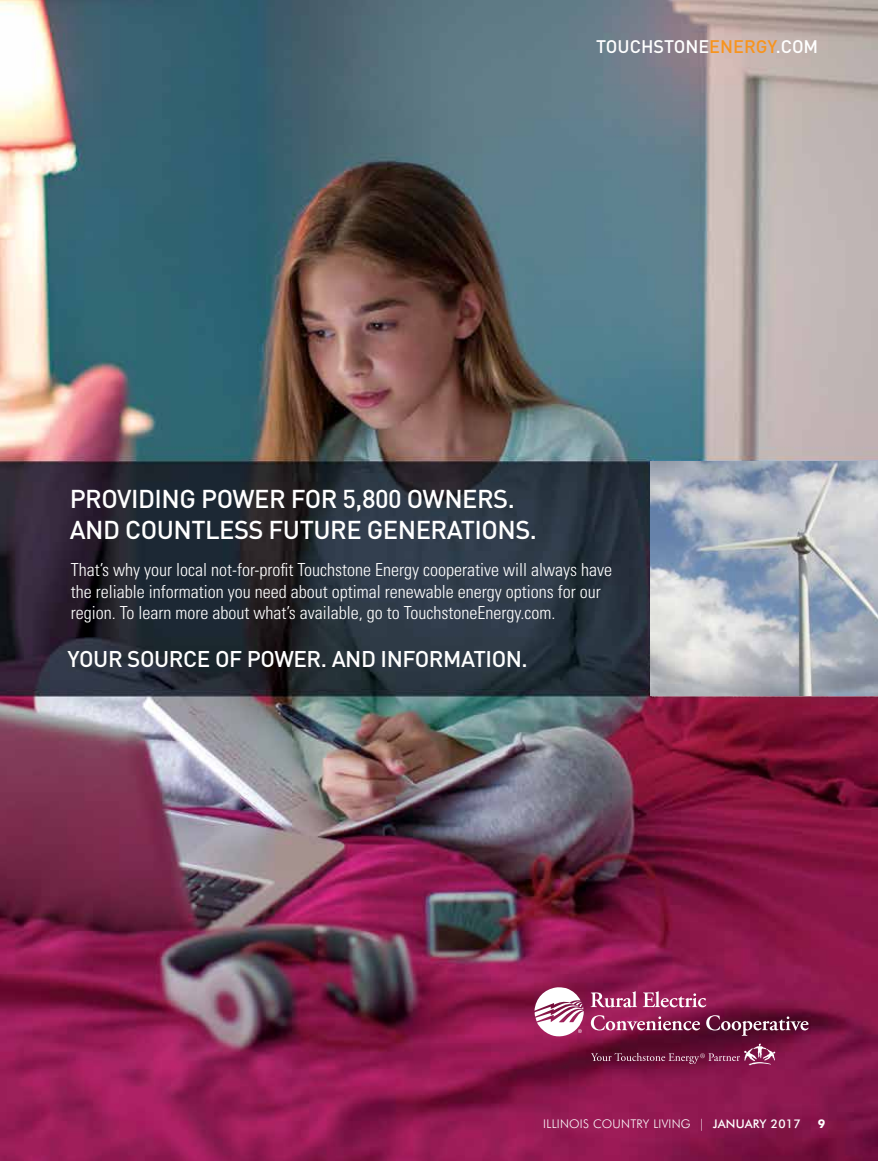
<style>
.page{position:relative;width:878px;height:1161px;background:#fff}
.page>*{position:absolute;margin:0;border:0;box-sizing:border-box;transform-origin:0 0}
.t1{font:500 25.5px/30.6px "DIN";letter-spacing:-.02em;color:#fff}
.t2{font:500 22.5px "DIN";letter-spacing:-.02em;color:#fff}
.t3{font:300 condensed 18px/21.6px "Univers LT Std";color:#fff}
.t4{font:500 18px "DIN";color:#fff}
.t5{font:300 12px "Futura BT";letter-spacing:.02em;color:#fff}
.t6{font:700 12px "Futura BT";color:#fff}
.s1{color:#f7941e}
.s2{font-weight:500}
</style>
<div class="page">
<img style="left:0;top:0;width:878px;height:1161px">
<img style="left:651px;top:461px;width:227px;height:235px">
<svg style="left:534px;top:987px;width:49px;height:51px"></svg>
<svg style="left:591px;top:1044px;width:184px;height:21px;background:#752649"></svg>
<svg style="left:591px;top:1015px;width:217px;height:21px;background:#883d5e"></svg>
<svg style="left:590px;top:991px;width:116px;height:17px;background:#b45983"></svg>
<p class="t4" style="left:596px;top:35px;width:223px">TOUCHSTONE<span class="s1">ENERGY</span>.COM</p>
<h1 class="t1" style="left:70px;top:483px;width:468px">PROVIDING POWER FOR 5,800 OWNERS.<br>AND COUNTLESS FUTURE GENERATIONS.</h1>
<p class="t3" style="left:71px;top:559px;width:543px">That’s why your local not-for-profit Touchstone Energy cooperative will always have the reliable information you need about optimal renewable energy options for our region. To learn more about what’s available, go to TouchstoneEnergy.com.</p>
<p class="t2" style="left:68px;top:645px;width:461px">YOUR SOURCE OF POWER. AND INFORMATION.</p>
<p class="t5" style="left:543px;top:1116px;width:259px">ILLINOIS COUNTRY LIVING | <span class="s2">JANUARY 2017</span></p>
<p class="t6" style="left:817px;top:1116px;width:9px">9</p>
</div>
